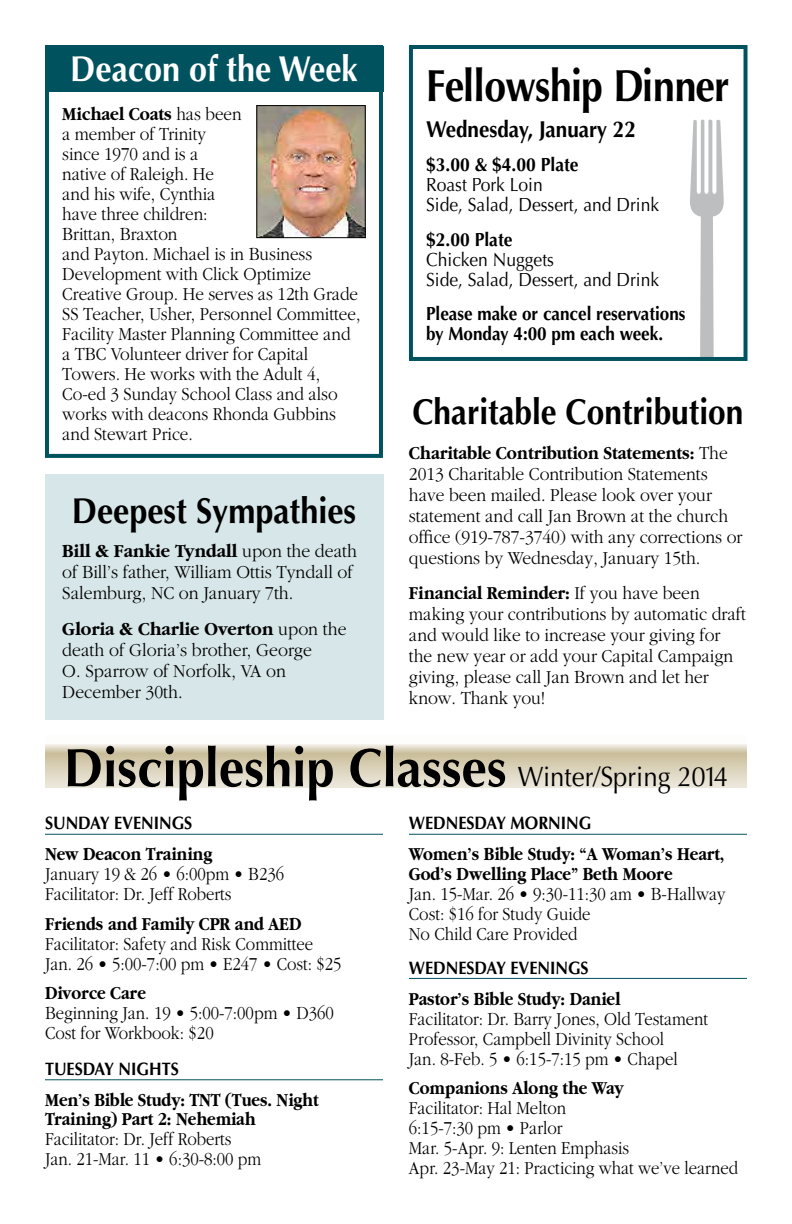
<style>
.page{position:relative;width:792px;height:1224px;background:#fff}
.page>*{position:absolute;margin:0;border:0;box-sizing:border-box;transform-origin:0 0}
.t1{font:700 54px "Optima";color:#000;scale:.94 1}
.t2{font:700 45px "Optima";letter-spacing:-.025em;color:#000;scale:.87 1}
.t3{font:700 36px "Optima";color:#000;scale:.88 1}
.t4{font:700 36px "Optima";color:#000;scale:.9 1}
.t5{font:700 36px "Optima";color:#fff;scale:.9 1}
.t6{font:700 23px "Optima";color:#000;scale:.9 1}
.t7{font:300 19px/20px "Garamond";color:#000;scale:.88 1}
.t8{font:300 19px/20px "Garamond";color:#000;scale:.9 1}
.t9{font:300 19px/21px "Garamond";color:#000;scale:.92 1}
.t10{font:700 19px/19.4px "Garamond";color:#000;scale:.86 1}
.t11{font:300 19px/21px "Garamond";color:#000;scale:.93 1}
.t12{font:19px/20px "Optima";color:#000;scale:.92 1}
.t13{font:700 19px/20px "Optima";color:#000;scale:.9 1}
.t14{font:700 19px "Optima";color:#000;scale:.92 1}
.t15{font:700 18px "Optima";color:#000;scale:.9 1}
.s1{font-weight:700}
.s2{font-weight:400;font-size:28px}
</style>
<div class="page">
<svg style="left:690px;top:119px;width:34px;height:237px"></svg>
<div style="left:409px;top:45px;width:339px;height:316px;border:4px solid #00535e"></div>
<div style="left:45px;top:45px;width:338px;height:413px;border:4px solid #00535e"></div>
<div style="left:45px;top:46px;width:338px;height:46px;background:#00535e"></div>
<img style="left:258px;top:107px;width:106px;height:129px">
<div style="left:256px;top:105px;width:110px;height:133px;border:1px solid #000"></div>
<svg style="left:45px;top:744px;width:702px;height:43px;background:#dcd4bd"></svg>
<hr style="left:45px;top:834px;width:338px;height:1px;background:#00535e">
<hr style="left:45px;top:1079px;width:338px;height:1px;background:#00535e">
<hr style="left:409px;top:834px;width:338px;height:1px;background:#00535e">
<hr style="left:409px;top:978px;width:338px;height:1px;background:#00535e">
<div style="left:45px;top:474px;width:338px;height:245px;background:#d7e6e8"></div>
<h3 class="t5" style="left:70px;top:47px;width:321px">Deacon of the Week</h3>
<p class="t8" style="left:62px;top:105px;width:333px"><span class="s1">Michael Coats</span> has been<br>a member of Trinity<br>since 1970 and is a<br>native of Raleigh. He<br>and his wife, Cynthia<br>have three children:<br>Brittan, Braxton<br>and Payton. Michael is in Business<br>Development with Click Optimize<br>Creative Group. He serves as 12th Grade<br>SS Teacher, Usher, Personnel Committee,<br>Facility Master Planning Committee and a TBC Volunteer driver for Capital<br>Towers. He works with the Adult 4,<br>Co-ed 3 Sunday School Class and also works with deacons Rhonda Gubbins and Stewart Price.</p>
<h3 class="t4" style="left:72px;top:490px;width:318px">Deepest Sympathies</h3>
<p class="t11" style="left:62px;top:541px;width:318px"><span class="s1">Bill &amp; Fankie Tyndall</span> upon the death of Bill’s father, William Ottis Tyndall of<br>Salemburg, NC on January 7th.</p>
<p class="t11" style="left:62px;top:618px;width:307px"><span class="s1">Gloria &amp; Charlie Overton</span> upon the death of Gloria’s brother, George<br>O. Sparrow of Norfolk, VA on<br>December 30th.</p>
<h2 class="t2" style="left:426px;top:59px;width:350px">Fellowship Dinner</h2>
<p class="t6" style="left:426px;top:116px;width:235px">Wednesday, January 22</p>
<p class="t14" style="left:426px;top:154px;width:167px">$3.00 &amp; $4.00 Plate</p>
<p class="t12" style="left:426px;top:175px;width:255px">Roast Pork Loin<br>Side, Salad, Dessert, and Drink</p>
<p class="t14" style="left:426px;top:228px;width:95px">$2.00 Plate</p>
<p class="t12" style="left:426px;top:250px;width:255px">Chicken Nuggets<br>Side, Salad, Dessert, and Drink</p>
<p class="t13" style="left:426px;top:304px;width:290px">Please make or cancel reservations by Monday 4:00 pm each week.</p>
<h3 class="t3" style="left:412px;top:391px;width:378px">Charitable Contribution</h3>
<p class="t9" style="left:409px;top:443px;width:364px"><span class="s1">Charitable Contribution Statements:</span> The 2013 Charitable Contribution Statements have been mailed. Please look over your statement and call Jan Brown at the church office (919-787-3740) with any corrections or questions by Wednesday, January 15th.</p>
<p class="t9" style="left:409px;top:583px;width:368px"><span class="s1">Financial Reminder:</span> If you have been making your contributions by automatic draft and would like to increase your giving for the new year or add your Capital Campaign giving, please call Jan Brown and let her know. Thank you!</p>
<h1 class="t1" style="left:64px;top:736px;width:709px">Discipleship Classes <span class="s2">Winter/Spring 2014</span></h1>
<p class="t15" style="left:45px;top:813px;width:36px">Sunday</p>
<p class="t15" style="left:114px;top:813px;width:63px">Evenings</p>
<p class="t10" style="left:45px;top:845px;width:196px">New Deacon Training</p>
<p class="t7" style="left:45px;top:865px;width:273px">January 19 &amp; 26 • 6:00pm • B236<br>Facilitator: Dr. Jeff Roberts</p>
<p class="t10" style="left:45px;top:914px;width:300px">Friends and Family CPR and AED</p>
<p class="t7" style="left:45px;top:934px;width:339px">Facilitator: Safety and Risk Committee<br>Jan. 26 • 5:00-7:00 pm • E247 • Cost: $25</p>
<p class="t10" style="left:45px;top:983px;width:119px">Divorce Care</p>
<p class="t7" style="left:45px;top:1003px;width:330px">Beginning Jan. 19 • 5:00-7:00pm • D360<br>Cost for Workbook: $20</p>
<p class="t15" style="left:45px;top:1058px;width:115px">TU ESDAY Nights</p>
<p class="t10" style="left:45px;top:1090px;width:320px">Men’s Bible Study: TNT (Tues. Night<br>Training) Part 2: Nehemiah</p>
<p class="t7" style="left:45px;top:1129px;width:247px">Facilitator: Dr. Jeff Roberts<br>Jan. 21-Mar. 11 • 6:30-8:00 pm</p>
<p class="t15" style="left:409px;top:813px;width:31px">Wednesday</p>
<p class="t15" style="left:510px;top:813px;width:30px">Morn</p>
<p class="t15" style="left:561px;top:813px;width:20px">ing</p>
<p class="t10" style="left:409px;top:845px;width:368px">Women’s Bible Study: “A Woman’s Heart,<br>God’s Dwelling Place” Beth Moore</p>
<p class="t7" style="left:409px;top:884px;width:361px">Jan. 15-Mar. 26 • 9:30-11:30 am • B-Hallway<br>Cost: $16 for Study Guide<br>No Child Care Provided</p>
<p class="t15" style="left:409px;top:957px;width:31px">Wednesday</p>
<p class="t15" style="left:510px;top:957px;width:63px">Evenings</p>
<p class="t10" style="left:409px;top:989px;width:247px">Pastor’s Bible Study: Daniel</p>
<p class="t7" style="left:409px;top:1009px;width:342px">Facilitator: Dr. Barry Jones, Old Testament<br>Professor, Campbell Divinity School<br>Jan. 8-Feb. 5 • 6:15-7:15 pm • Chapel</p>
<p class="t10" style="left:409px;top:1078px;width:251px">Companions Along the Way</p>
<p class="t7" style="left:409px;top:1098px;width:376px">Facilitator: Hal Melton<br>6:15-7:30 pm • Parlor<br>Mar. 5-Apr. 9: Lenten Emphasis<br>Apr. 23-May 21: Practicing what we’ve learned</p>
</div>
